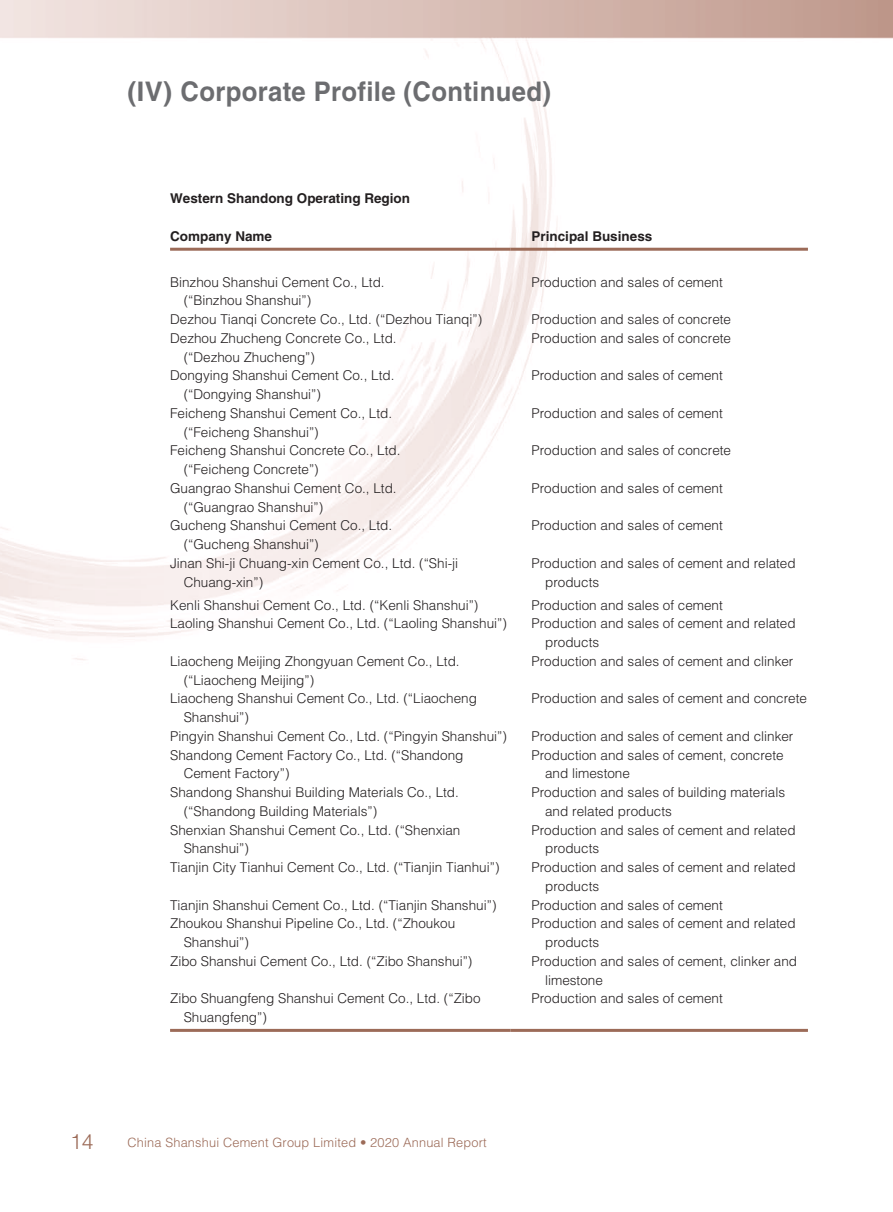
<style>
.page{position:relative;width:893px;height:1212px;background:#fff}
.page>*{position:absolute;margin:0;border:0;box-sizing:border-box;transform-origin:0 0}
.t1{font:700 27px "Helvetica LT Std";letter-spacing:.015em;color:#6c6d70}
.t2{font:300 21px "Helvetica LT Std";color:#9c6b58}
.t3{font:300 13.5px/18.8px "Helvetica LT Std";color:#231f20}
.t4{font:700 13.5px "Helvetica LT Std";color:#231f20}
.t5{font:300 12.75px "Helvetica LT Std";letter-spacing:.015em;color:#9c6b58}
</style>
<div class="page">
<img style="left:0;top:0;width:893px;height:1029px">
<hr style="left:170px;top:248px;width:340px;height:3px;background:#9c6b58">
<hr style="left:510px;top:248px;width:298px;height:3px;background:#9c6b58">
<hr style="left:170px;top:1029px;width:340px;height:3px;background:#9c6b58">
<hr style="left:510px;top:1029px;width:298px;height:3px;background:#9c6b58">
<h1 class="t1" style="left:128px;top:75px;width:425px">(IV) Corporate Profile (Continued)</h1>
<p class="t4" style="left:170px;top:190px;width:242px">Western Shandong Operating Region</p>
<p class="t4" style="left:170px;top:228px;width:104px">Company Name</p>
<p class="t4" style="left:532px;top:228px;width:122px">Principal Business</p>
<p class="t3" style="left:184px;top:272px;width:202px;text-indent:-14px">Binzhou Shanshui Cement Co., Ltd. (“Binzhou Shanshui”)</p>
<p class="t3" style="left:531px;top:272px;width:193px">Production and sales of cement</p>
<p class="t3" style="left:170px;top:310px;width:314px">Dezhou Tianqi Concrete Co., Ltd. (“Dezhou Tianqi”)</p>
<p class="t3" style="left:531px;top:310px;width:201px">Production and sales of concrete</p>
<p class="t3" style="left:184px;top:328px;width:215px;text-indent:-14px">Dezhou Zhucheng Concrete Co., Ltd. (“Dezhou Zhucheng”)</p>
<p class="t3" style="left:531px;top:328px;width:201px">Production and sales of concrete</p>
<p class="t3" style="left:184px;top:366px;width:212px;text-indent:-14px">Dongying Shanshui Cement Co., Ltd. (“Dongying Shanshui”)</p>
<p class="t3" style="left:531px;top:366px;width:193px">Production and sales of cement</p>
<p class="t3" style="left:184px;top:403px;width:210px;text-indent:-14px">Feicheng Shanshui Cement Co., Ltd. (“Feicheng Shanshui”)</p>
<p class="t3" style="left:531px;top:403px;width:193px">Production and sales of cement</p>
<p class="t3" style="left:184px;top:441px;width:218px;text-indent:-14px">Feicheng Shanshui Concrete Co., Ltd. (“Feicheng Concrete”)</p>
<p class="t3" style="left:531px;top:441px;width:201px">Production and sales of concrete</p>
<p class="t3" style="left:184px;top:478px;width:214px;text-indent:-14px">Guangrao Shanshui Cement Co., Ltd. (“Guangrao Shanshui”)</p>
<p class="t3" style="left:531px;top:478px;width:193px">Production and sales of cement</p>
<p class="t3" style="left:184px;top:516px;width:210px;text-indent:-14px">Gucheng Shanshui Cement Co., Ltd. (“Gucheng Shanshui”)</p>
<p class="t3" style="left:531px;top:516px;width:193px">Production and sales of cement</p>
<p class="t3" style="left:184px;top:553px;width:276px;text-indent:-14px">Jinan Shi-ji Chuang-xin Cement Co., Ltd. (“Shi-ji<br>Chuang-xin”)</p>
<p class="t3" style="left:545px;top:553px;width:252px;text-indent:-14px">Production and sales of cement and related products</p>
<p class="t3" style="left:170px;top:595px;width:310px">Kenli Shanshui Cement Co., Ltd. (“Kenli Shanshui”)</p>
<p class="t3" style="left:531px;top:595px;width:193px">Production and sales of cement</p>
<p class="t3" style="left:170px;top:614px;width:338px">Laoling Shanshui Cement Co., Ltd. (“Laoling Shanshui”)</p>
<p class="t3" style="left:545px;top:614px;width:252px;text-indent:-14px">Production and sales of cement and related products</p>
<p class="t3" style="left:184px;top:651px;width:278px;text-indent:-14px">Liaocheng Meijing Zhongyuan Cement Co., Ltd. (“Liaocheng Meijing”)</p>
<p class="t3" style="left:531px;top:651px;width:263px">Production and sales of cement and clinker</p>
<p class="t3" style="left:184px;top:689px;width:295px;text-indent:-14px">Liaocheng Shanshui Cement Co., Ltd. (“Liaocheng<br>Shanshui”)</p>
<p class="t3" style="left:531px;top:689px;width:277px">Production and sales of cement and concrete</p>
<p class="t3" style="left:170px;top:726px;width:338px">Pingyin Shanshui Cement Co., Ltd. (“Pingyin Shanshui”)</p>
<p class="t3" style="left:531px;top:726px;width:263px">Production and sales of cement and clinker</p>
<p class="t3" style="left:184px;top:745px;width:281px;text-indent:-14px">Shandong Cement Factory Co., Ltd. (“Shandong<br>Cement Factory”)</p>
<p class="t3" style="left:545px;top:745px;width:240px;text-indent:-14px">Production and sales of cement, concrete and limestone</p>
<p class="t3" style="left:184px;top:783px;width:277px;text-indent:-14px">Shandong Shanshui Building Materials Co., Ltd. (“Shandong Building Materials”)</p>
<p class="t3" style="left:545px;top:783px;width:241px;text-indent:-14px">Production and sales of building materials and related products</p>
<p class="t3" style="left:184px;top:820px;width:278px;text-indent:-14px">Shenxian Shanshui Cement Co., Ltd. (“Shenxian<br>Shanshui”)</p>
<p class="t3" style="left:545px;top:820px;width:252px;text-indent:-14px">Production and sales of cement and related products</p>
<p class="t3" style="left:170px;top:858px;width:331px">Tianjin City Tianhui Cement Co., Ltd. (“Tianjin Tianhui”)</p>
<p class="t3" style="left:545px;top:858px;width:252px;text-indent:-14px">Production and sales of cement and related products</p>
<p class="t3" style="left:170px;top:895px;width:328px">Tianjin Shanshui Cement Co., Ltd. (“Tianjin Shanshui”)</p>
<p class="t3" style="left:531px;top:895px;width:193px">Production and sales of cement</p>
<p class="t3" style="left:184px;top:914px;width:273px;text-indent:-14px">Zhoukou Shanshui Pipeline Co., Ltd. (“Zhoukou<br>Shanshui”)</p>
<p class="t3" style="left:545px;top:914px;width:252px;text-indent:-14px">Production and sales of cement and related products</p>
<p class="t3" style="left:170px;top:951px;width:304px">Zibo Shanshui Cement Co., Ltd. (“Zibo Shanshui”)</p>
<p class="t3" style="left:545px;top:951px;width:254px;text-indent:-14px">Production and sales of cement, clinker and limestone</p>
<p class="t3" style="left:184px;top:989px;width:298px;text-indent:-14px">Zibo Shuangfeng Shanshui Cement Co., Ltd. (“Zibo<br>Shuangfeng”)</p>
<p class="t3" style="left:531px;top:989px;width:193px">Production and sales of cement</p>
<h2 class="t2" style="left:70px;top:1128px;width:25px">14</h2>
<p class="t5" style="left:128px;top:1134px;width:361px">China Shanshui Cement Group Limited • 2020 Annual Report</p>
</div>
